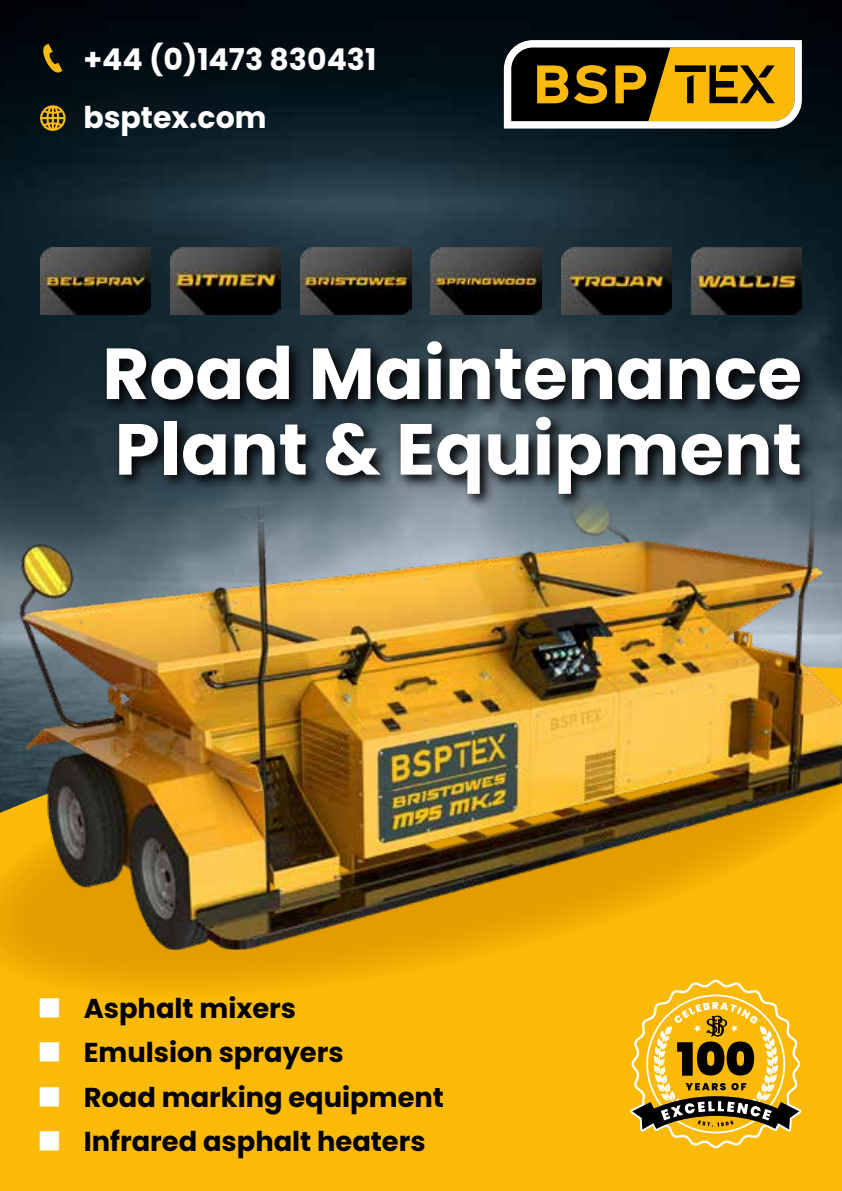
<style>
.page{position:relative;width:842px;height:1191px;background:#fff}
.page>*{position:absolute;margin:0;border:0;box-sizing:border-box;transform-origin:0 0}
.t1{font:700 72.2px/75.6px "Poppins";color:#fff}
.t2{font:700 30px/58px "Poppins";color:#fff}
.t3{font:700 27.2px/44.2px "Poppins";color:#000}
</style>
<div class="page">
<img style="left:0;top:0;width:842px;height:489px">
<div style="left:0;top:1106px;width:842px;height:85px;background:#fbba07"></div>
<svg style="left:504px;top:40px;width:298px;height:89px"></svg>
<svg style="left:43px;top:44px;width:19px;height:29px"></svg>
<svg style="left:40px;top:105px;width:26px;height:26px"></svg>
<svg style="left:630px;top:1106px;width:172px;height:42px;background:#b8932c"></svg>
<svg style="left:101px;top:336px;width:715px;height:153px;background:#233037"></svg>
<img style="left:561px;top:247px;width:111px;height:67px">
<img style="left:692px;top:247px;width:110px;height:67px">
<img style="left:301px;top:247px;width:110px;height:67px">
<img style="left:40px;top:247px;width:110px;height:67px">
<img style="left:431px;top:247px;width:110px;height:67px">
<img style="left:170px;top:247px;width:111px;height:67px">
<img style="left:0;top:489px;width:842px;height:617px">
<svg style="left:40px;top:998px;width:19px;height:19px"></svg>
<svg style="left:40px;top:1042px;width:19px;height:19px"></svg>
<svg style="left:40px;top:1086px;width:19px;height:20px"></svg>
<svg style="left:40px;top:1130px;width:19px;height:20px"></svg>
<p class="t2" style="left:83px;top:31px;width:295px">+44 (0)1473 830431 bsptex.com</p>
<h1 class="t1" style="left:102px;top:336px;width:701px">Road Maintenance<br>Plant &amp; Equipment</h1>
<p class="t3" style="left:84px;top:986px;width:362px">Asphalt mixers<br>Emulsion sprayers<br>Road marking equipment<br>Infrared asphalt heaters</p>
</div>
